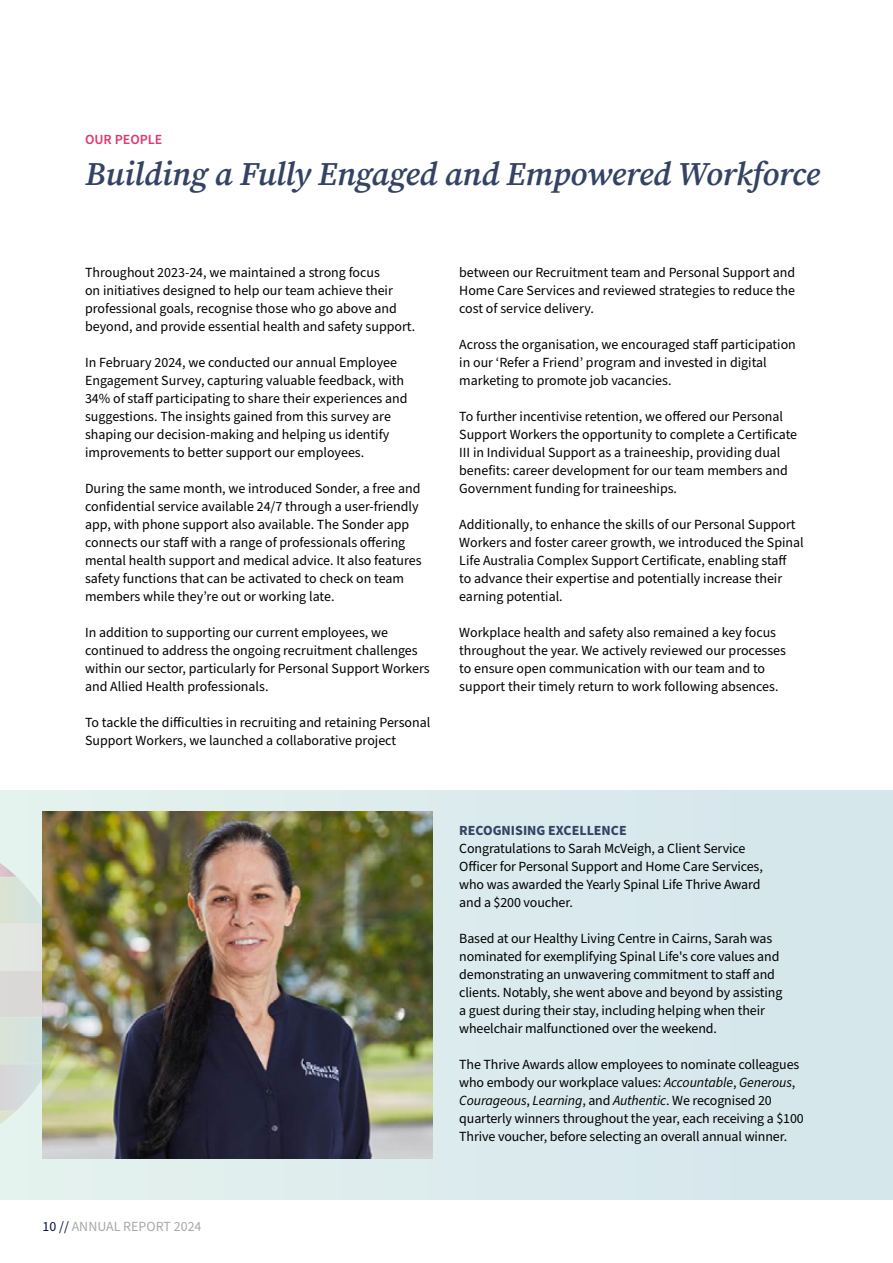
<style>
.page{position:relative;width:893px;height:1263px;background:#fff}
.page>*{position:absolute;margin:0;border:0;box-sizing:border-box;transform-origin:0 0}
.t1{font:italic 33px "Source Serif Variable";letter-spacing:-.01em;color:#344363}
.t2{font:13.95px/18px "Source Sans Pro";color:#000}
.t3{font:700 13.95px "Source Sans Pro";color:#344363}
.t4{font:13.95px "Source Sans Pro";color:#a7a9ac}
.t5{font:600 13.95px "Source Sans Pro";color:#de3970}
.s1{color:#0b163c}
.s2{font-style:italic}
</style>
<div class="page">
<div style="left:0;top:791px;width:893px;height:408px;background:#d9e9ed"></div>
<img style="left:43px;top:811px;width:390px;height:348px">
<img style="left:0;top:857px;width:67px;height:274px">
<p class="t5" style="left:85px;top:130px;width:79px">OUR PEOPLE</p>
<h1 class="t1" style="left:85px;top:151px;width:736px">Building a Fully Engaged and Empowered Workforce</h1>
<p class="t2" style="left:85px;top:263px;width:332px">Throughout 2023-24, we maintained a strong focus<br>on initiatives designed to help our team achieve their professional goals, recognise those who go above and beyond, and provide essential health and safety support.</p>
<p class="t2" style="left:85px;top:353px;width:324px">In February 2024, we conducted our annual Employee Engagement Survey, capturing valuable feedback, with 34% of staff participating to share their experiences and suggestions. The insights gained from this survey are shaping our decision-making and helping us identify improvements to better support our employees.</p>
<p class="t2" style="left:85px;top:479px;width:338px">During the same month, we introduced Sonder, a free and confidential service available 24/7 through a user-friendly app, with phone support also available. The Sonder app connects our staff with a range of professionals offering mental health support and medical advice. It also features safety functions that can be activated to check on team members while they’re out or working late.</p>
<p class="t2" style="left:85px;top:623px;width:346px">In addition to supporting our current employees, we continued to address the ongoing recruitment challenges within our sector, particularly for Personal Support Workers and Allied Health professionals.</p>
<p class="t2" style="left:85px;top:713px;width:347px">To tackle the difficulties in recruiting and retaining Personal<br>Support Workers, we launched a collaborative project</p>
<p class="t2" style="left:459px;top:263px;width:337px;text-align:justify">between our Recruitment team and Personal Support and Home Care Services and reviewed strategies to reduce the cost of service delivery.</p>
<p class="t2" style="left:459px;top:335px;width:338px">Across the organisation, we encouraged staff participation in our ‘Refer a Friend’ program and invested in digital marketing to promote job vacancies.</p>
<p class="t2" style="left:459px;top:407px;width:339px">To further incentivise retention, we offered our Personal Support Workers the opportunity to complete a Certificate III in Individual Support as a traineeship, providing dual benefits: career development for our team members and Government funding for traineeships.</p>
<p class="t2" style="left:459px;top:515px;width:346px">Additionally, to enhance the skills of our Personal Support Workers and foster career growth, we introduced the Spinal Life Australia Complex Support Certificate, enabling staff<br>to advance their expertise and potentially increase their earning potential.</p>
<p class="t2" style="left:459px;top:623px;width:328px">Workplace health and safety also remained a key focus throughout the year. We actively reviewed our processes to ensure open communication with our team and to support their timely return to work following absences.</p>
<p class="t4" style="left:43px;top:1217px;width:161px"><span class="s1">10 //</span> ANNUAL REPORT 2024</p>
<p class="t3" style="left:459px;top:820px;width:169px">RECOGNISING EXCELLENCE</p>
<p class="t2" style="left:459px;top:839px;width:305px">Congratulations to Sarah McVeigh, a Client Service Officer for Personal Support and Home Care Services, who was awarded the Yearly Spinal Life Thrive Award and a $200 voucher.</p>
<p class="t2" style="left:459px;top:929px;width:325px">Based at our Healthy Living Centre in Cairns, Sarah was nominated for exemplifying Spinal Life's core values and demonstrating an unwavering commitment to staff and clients. Notably, she went above and beyond by assisting a guest during their stay, including helping when their wheelchair malfunctioned over the weekend.</p>
<p class="t2" style="left:459px;top:1055px;width:346px">The Thrive Awards allow employees to nominate colleagues who embody our workplace values: <span class="s2">Accountable</span>, <span class="s2">Generous</span>, <span class="s2">Courageous</span>, <span class="s2">Learning</span>, and <span class="s2">Authentic</span>. We recognised 20 quarterly winners throughout the year, each receiving a $100<br>Thrive voucher, before selecting an overall annual winner.</p>
</div>
